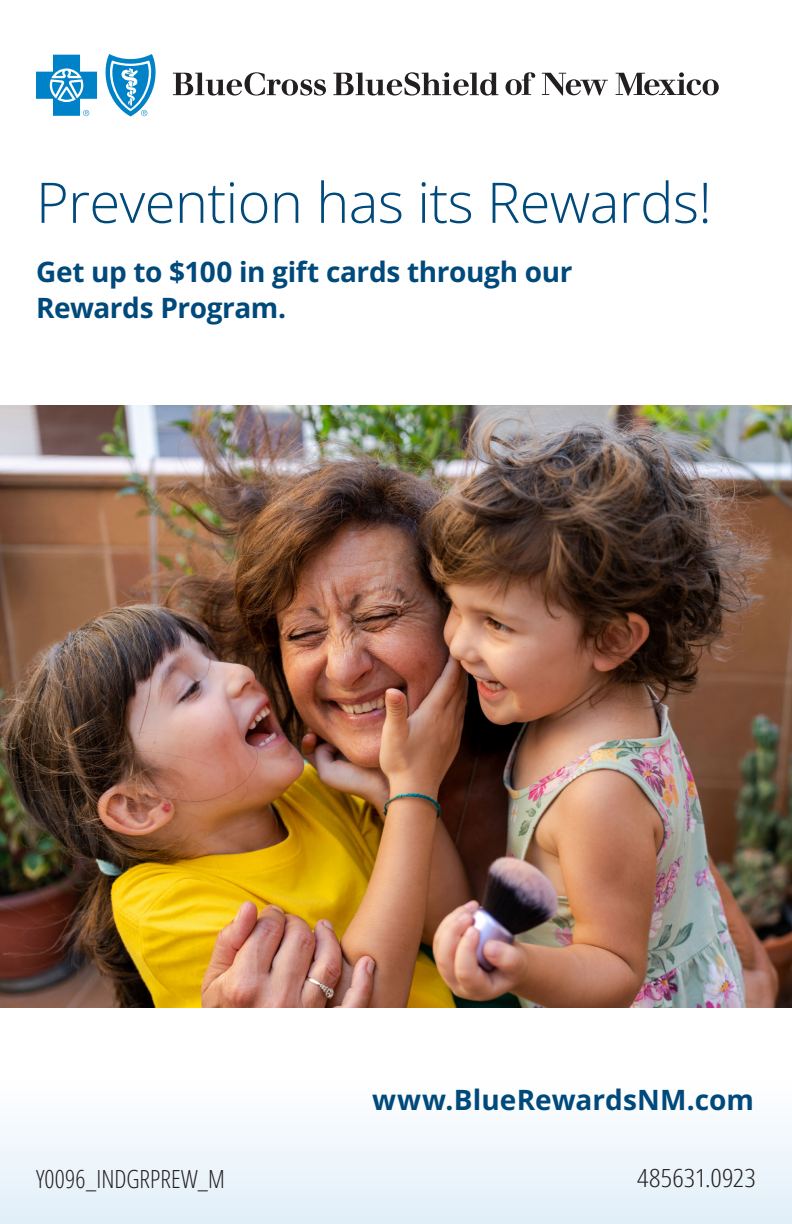
<style>
.page{position:relative;width:792px;height:1224px;background:#fff}
.page>*{position:absolute;margin:0;border:0;box-sizing:border-box;transform-origin:0 0}
.t1{font:300 56px "Open Sans";letter-spacing:-.01em;color:#00497b}
.t2{font:700 28px/36px "Open Sans";letter-spacing:-.01em;color:#00497b}
.t3{font:300 25px "Open Sans Condensed";letter-spacing:.005em;color:#231f20}
.t4{font:300 25px "Open Sans Condensed";letter-spacing:.005em;color:#231f20;scale:1.12 1}
</style>
<div class="page">
<div style="left:0;top:1082px;width:792px;height:142px;background:linear-gradient(to bottom,#fefefe,#e1eff8)"></div>
<svg style="left:173px;top:72px;width:153px;height:24px"></svg>
<svg style="left:333px;top:72px;width:165px;height:24px"></svg>
<svg style="left:506px;top:72px;width:29px;height:23px"></svg>
<svg style="left:542px;top:73px;width:66px;height:23px"></svg>
<svg style="left:616px;top:72px;width:103px;height:24px"></svg>
<svg style="left:36px;top:55px;width:61px;height:61px"></svg>
<svg style="left:105px;top:54px;width:51px;height:62px"></svg>
<img style="left:0;top:405px;width:792px;height:603px">
<h1 class="t1" style="left:36px;top:164px;width:677px">Prevention has its Rewards!</h1>
<p class="t2" style="left:36px;top:254px;width:538px">Get up to $100 in gift cards through our<br>Rewards Program.</p>
<p class="t2" style="left:372px;top:1081px;width:383px">www.BlueRewardsNM.com</p>
<p class="t3" style="left:36px;top:1162px;width:191px">Y0096_INDGRPREW_M</p>
<p class="t4" style="left:637px;top:1161px;width:108px">485631.0923</p>
</div>
